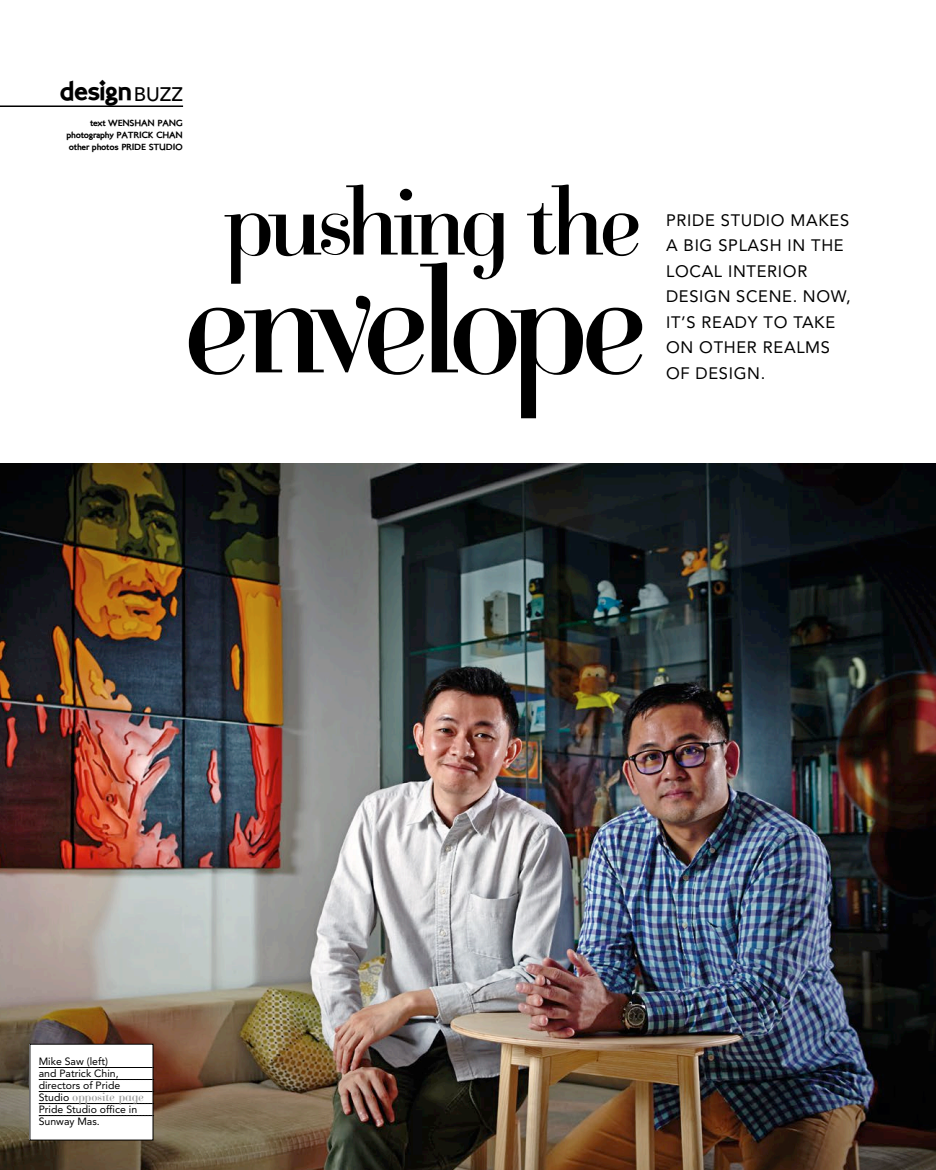
<style>
.page{position:relative;width:936px;height:1170px;background:#fff}
.page>*{position:absolute;margin:0;border:0;box-sizing:border-box;transform-origin:0 0}
.t1{font:165px "Cantabile";letter-spacing:-.065em;color:#000}
.t2{font:105px "Cantabile";letter-spacing:-.06em;color:#000}
.t3{font:27px "London Two";letter-spacing:-.03em;color:#000}
.t4{font:16.5px/25.5px "Avenir";letter-spacing:.04em;color:#000}
.t5{font:13.5px "Cantabile";color:#9d9d9c}
.t6{font:10.5px/12px "Avenir";color:#000}
.t7{font:9px/12px "London Two";letter-spacing:-.025em;color:#000;text-align:justify}
.s1{font-family:"Avenir";font-weight:500;font-size:19.5px}
.s2{font-family:"Avenir";font-size:10.5px;color:#000}
</style>
<div class="page">
<img style="left:0;top:463px;width:935px;height:706px">
<hr style="left:0;top:105px;width:183px;height:2px;background:#000">
<div style="left:30px;top:1044px;width:123px;height:95px;background:#fff"></div>
<svg style="left:39px;top:1067px;width:115px;height:1px"></svg>
<svg style="left:39px;top:1079px;width:115px;height:1px"></svg>
<svg style="left:39px;top:1091px;width:115px;height:1px"></svg>
<svg style="left:39px;top:1103px;width:115px;height:1px"></svg>
<svg style="left:39px;top:1115px;width:115px;height:1px"></svg>
<h3 class="t3" style="left:59px;top:73px;width:125px">design<span class="s1">BUZZ</span></h3>
<p class="t7" style="left:66px;top:116px;width:118px;text-indent:24px">text WENSHAN PANG photography PATRICK CHAN other photos PRIDE STUDIO</p>
<h2 class="t2" style="left:224px;top:160px;width:419px">pushing the</h2>
<h1 class="t1" style="left:185px;top:224px;width:463px">envelope</h1>
<p class="t4" style="left:666px;top:207px;width:186px">PRIDE STUDIO MAKES<br>A BIG SPLASH IN THE<br>LOCAL INTERIOR<br>DESIGN SCENE. NOW,<br>IT’S READY TO TAKE<br>ON OTHER REALMS<br>OF DESIGN.</p>
<p class="t6" style="left:39px;top:1055px;width:83px">Mike Saw (left) and Patrick Chin, directors of Pride</p>
<p class="t5" style="left:39px;top:1088px;width:106px"><span class="s2">Studio</span> opposite page</p>
<p class="t6" style="left:39px;top:1103px;width:100px">Pride Studio office in<br>Sunway Mas.</p>
</div>
